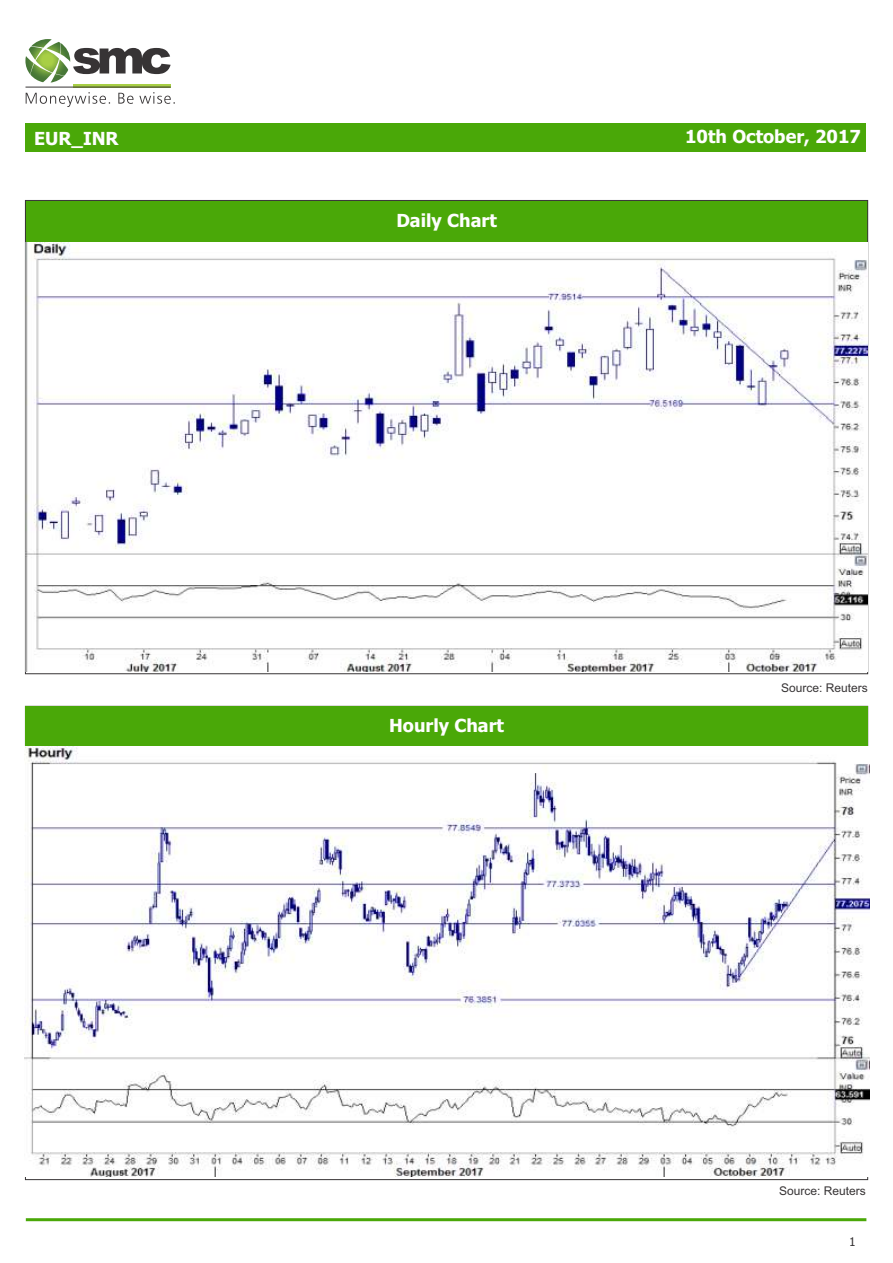
<style>
.page{position:relative;width:893px;height:1263px;background:#fff}
.page>*{position:absolute;margin:0;border:0;box-sizing:border-box;transform-origin:0 0}
.t1{font:700 18px "Tahoma";color:#fefefe}
.t2{font:12px "Arial";color:#373435}
.t3{font:12px "Tahoma";color:#373435}
</style>
<div class="page">
<div style="left:25px;top:123px;width:841px;height:29px;background:#4aa808"></div>
<hr style="left:26px;top:1218px;width:840px;height:3px;background:#4aa808">
<div style="left:25px;top:201px;width:843px;height:41px;background:#4aa808"></div>
<div style="left:25px;top:706px;width:843px;height:41px;background:#4aa808"></div>
<svg style="left:73px;top:48px;width:98px;height:26px"></svg>
<img style="left:25px;top:39px;width:45px;height:44px">
<hr style="left:73px;top:84px;width:98px;height:3px;background:#a8cf45">
<svg style="left:26px;top:92px;width:149px;height:15px"></svg>
<hr style="left:26px;top:87px;width:145px;height:1px;background:#373435">
<img style="left:26px;top:242px;width:842px;height:430px">
<img style="left:25px;top:746px;width:844px;height:431px">
<p class="t1" style="left:34px;top:131px;width:86px">EUR_INR</p>
<p class="t1" style="left:396px;top:213px;width:102px">Daily Chart</p>
<p class="t1" style="left:389px;top:718px;width:116px">Hourly Chart</p>
<p class="t1" style="left:685px;top:130px;width:177px">10th October, 2017</p>
<p class="t2" style="left:781px;top:683px;width:88px">Source: Reuters</p>
<p class="t2" style="left:779px;top:1186px;width:88px">Source: Reuters</p>
<p class="t3" style="left:849px;top:1236px;width:8px">1</p>
</div>
